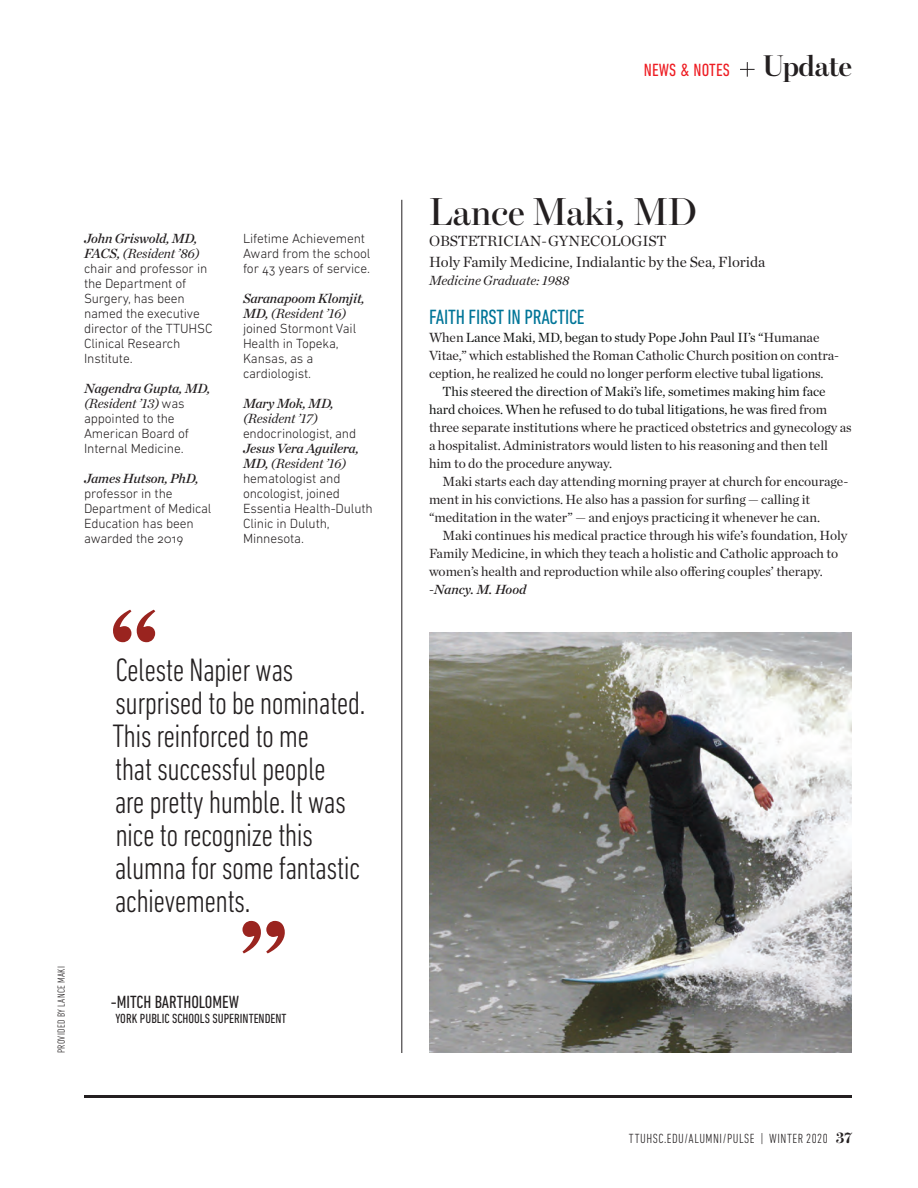
<style>
.page{position:relative;width:918px;height:1188px;background:#fff}
.page>*{position:absolute;margin:0;border:0;box-sizing:border-box;transform-origin:0 0}
.t1{font:150px "Mercury Display";color:#9a241f}
.t2{font:39px "Escrow Banner";letter-spacing:-.01em;color:#231f20}
.t3{font:300 condensed 33px/33px "DIN Next LT Pro";letter-spacing:-.02em;color:#231f20}
.t4{font:condensed 21px "DIN Next LT Pro";letter-spacing:-.01em;color:#007598}
.t5{font:condensed 18px "DIN Next LT Pro";color:#231f20}
.t6{font:condensed 18px "DIN Next LT Pro";letter-spacing:.01em;color:#ee1d23}
.t7{font:15px/21px "Chronicle Deck";color:#231f20}
.t8{font:13.5px/18px "Chronicle Deck";color:#231f20}
.t9{font:300 13.5px/15px "DIN Next LT Pro";letter-spacing:-.01em;color:#231f20}
.t10{font:italic 13.5px "Chronicle Deck Semi";letter-spacing:-.01em;color:#231f20}
.t11{font:italic 13.5px "Chronicle Deck";letter-spacing:-.01em;color:#231f20}
.t12{font:300 condensed 13.5px "DIN Next LT Pro";letter-spacing:.035em;color:#231f20}
.t13{font:condensed 13.5px "DIN Next LT Pro";color:#231f20}
.t14{font:300 condensed 10.5px "DIN Next LT Pro";letter-spacing:.03em;color:#231f20}
.s1{font-family:"Chronicle Deck Semi"}
.s2{font-family:"DIN Next LT Pro";font-weight:300;font-style:normal}
.s3{font-family:"Escrow Banner";font-weight:600;font-stretch:normal;font-size:30px;color:#231f20}
.s4{color:#0f1110}
.s5{font-family:"Escrow Banner";font-weight:700;font-stretch:normal;font-size:15px}
</style>
<div class="page">
<hr style="left:84px;top:1095px;width:768px;height:3px;background:#231f20">
<svg style="left:740px;top:62px;width:15px;height:15px"></svg>
<img style="left:429px;top:633px;width:423px;height:420px">
<hr style="left:402px;top:200px;width:1px;height:853px;background:#231f20">
<svg style="left:242px;top:921px;width:43px;height:32px"></svg>
<p class="t10" style="left:84px;top:228px;width:115px">John Griswold, MD,</p>
<p class="t11" style="left:84px;top:243px;width:117px"><span class="s1">FACS,</span> (Resident ’86)</p>
<p class="t9" style="left:84px;top:261px;width:130px">chair and professor in the Department of<br>Surgery, has been named the executive director of the TTUHSC<br>Clinical Research<br>Institute.</p>
<p class="t10" style="left:84px;top:378px;width:128px">Nagendra Gupta, MD,</p>
<p class="t11" style="left:84px;top:393px;width:102px">(Resident ’13) <span class="s2">was</span></p>
<p class="t9" style="left:84px;top:411px;width:106px">appointed to the<br>American Board of<br>Internal Medicine.</p>
<p class="t10" style="left:84px;top:468px;width:116px">James Hutson, PhD,</p>
<p class="t9" style="left:84px;top:486px;width:129px">professor in the<br>Department of Medical<br>Education has been awarded the 2019</p>
<p class="t9" style="left:243px;top:231px;width:129px">Lifetime Achievement<br>Award from the school for 43 years of service.</p>
<p class="t10" style="left:243px;top:288px;width:123px">Saranapoom Klomjit,</p>
<p class="t11" style="left:243px;top:303px;width:105px"><span class="s1">MD,</span> (Resident ’16)</p>
<p class="t9" style="left:243px;top:321px;width:115px">joined Stormont Vail<br>Health in Topeka,<br>Kansas, as a cardiologist.</p>
<p class="t10" style="left:243px;top:393px;width:92px">Mary Mok, MD,</p>
<p class="t11" style="left:243px;top:408px;width:77px">(Resident ’17)</p>
<p class="t9" style="left:243px;top:426px;width:115px">endocrinologist, and</p>
<p class="t10" style="left:243px;top:438px;width:118px">Jesus Vera Aguilera,</p>
<p class="t11" style="left:243px;top:453px;width:105px"><span class="s1">MD,</span> (Resident ’16)</p>
<p class="t9" style="left:243px;top:471px;width:131px">hematologist and oncologist, joined<br>Essentia Health-Duluth<br>Clinic in Duluth,<br>Minnesota.</p>
<p class="t14" style="left:55px;top:1053px;width:88px;rotate:-90deg">PROVIDED BY LANCE MAKI</p>
<h1 class="t1" style="left:107px;top:575px;width:57px">“</h1>
<h3 class="t3" style="left:112px;top:653px;width:254px">Celeste Napier was surprised to be nominated.<br>This reinforced to me<br>that successful people<br>are pretty humble. It was nice to recognize this alumna for some fantastic achievements.</h3>
<h3 class="t5" style="left:111px;top:992px;width:130px">-MITCH BARTHOLOMEW</h3>
<p class="t13" style="left:116px;top:1011px;width:172px">YORK PUBLIC SCHOOLS SUPERINTENDENT</p>
<h3 class="t6" style="left:644px;top:59px;width:210px">NEWS &amp; NOTES <span class="s3">Update</span></h3>
<h2 class="t2" style="left:429px;top:189px;width:269px">Lance Maki, MD</h2>
<p class="t7" style="left:429px;top:229px;width:338px">OBSTETRICIAN-GYNECOLOGIST<br>Holy Family Medicine, Indialantic by the Sea, Florida</p>
<p class="t11" style="left:429px;top:270px;width:142px">Medicine Graduate: 1988</p>
<h3 class="t4" style="left:429px;top:305px;width:157px">FAITH FIRST IN PRACTICE</h3>
<p class="t8" style="left:429px;top:328px;width:412px">When <span class="s4">Lance Maki, MD, began to study Pope John Paul II’s “</span>Humanae<br>Vitae,” which established the Roman Catholic Church position on contra&shy;ception, he realized he could no long er perform elective tubal ligations.</p>
<p class="t8" style="left:429px;top:382px;width:424px;text-indent:14px"><span class="s4">This steered the direction of Maki’s life, sometimes making him face hard choices. When he refused to do tubal litigations, he was</span> fired from three separate institutions where he practiced obstetrics and gynecology as a hospitalist. Administrators would listen to his reasoning and then tell him to do the procedure anyway.</p>
<p class="t8" style="left:429px;top:471px;width:421px;text-indent:14px">Maki starts each day attending morning prayer at church for encourage&shy;ment in his convictions. He also has a passion for surfing — calling it “meditation in the water” — and enjoys practicing it whenever he can.</p>
<p class="t8" style="left:429px;top:525px;width:420px;text-indent:14px">Maki continues his medical practice through his wife’s foundation, Holy<br>Family Medicine, in which they teach a holistic and Catholic approach to women’s health and reproduction while also offering couples’ therapy.</p>
<p class="t10" style="left:429px;top:579px;width:99px">-Nancy. M. Hood</p>
<p class="t12" style="left:629px;top:1131px;width:225px">TTUHSC.EDU/ALUMNI/PULSE | WINTER 2020 <span class="s5">37</span></p>
</div>
